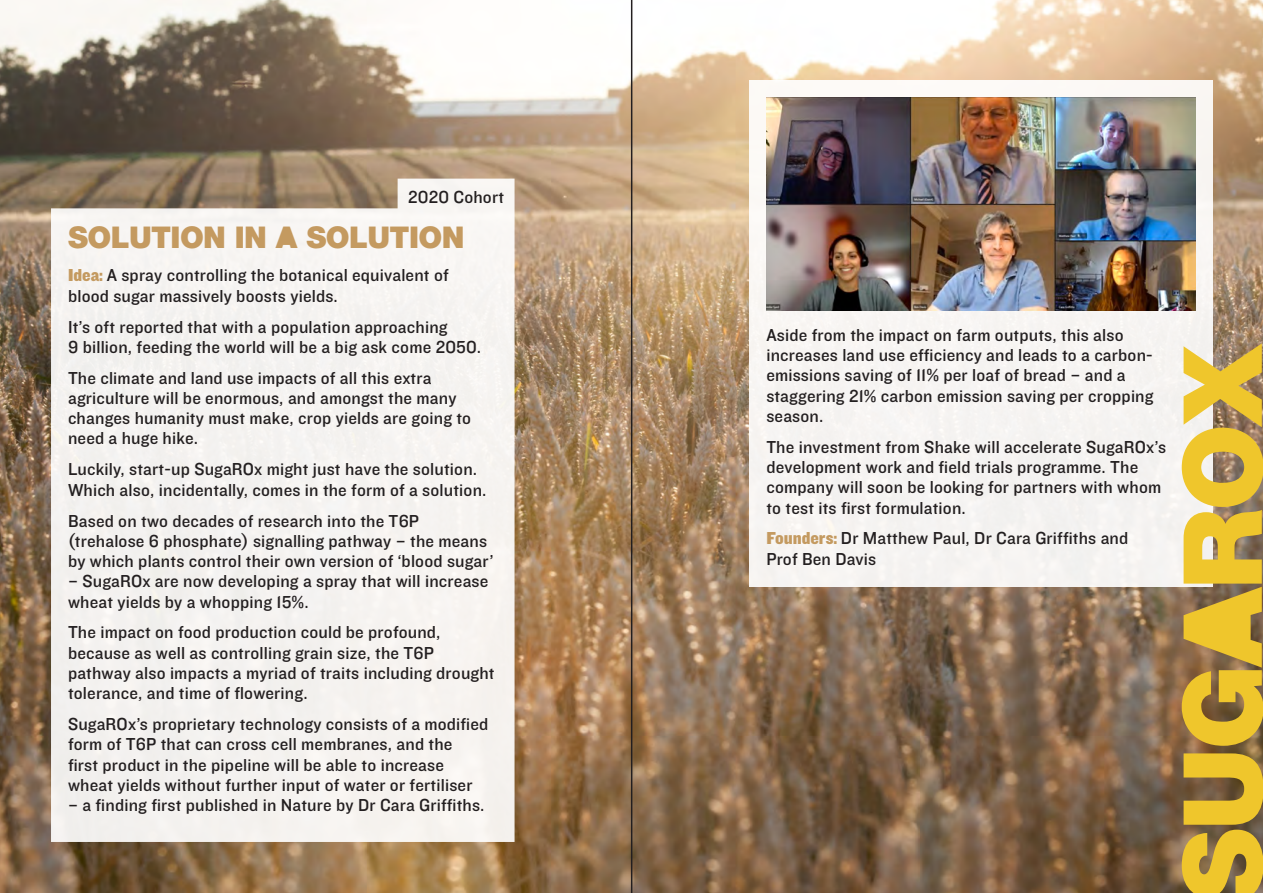
<style>
.page{position:relative;width:1263px;height:893px;background:#fff}
.page>*{position:absolute;margin:0;border:0;box-sizing:border-box;transform-origin:0 0}
.t1{font:900 109.5px "Helvetica Neue LT";letter-spacing:-.02em;color:#efc62c}
.t2{font:900 30px "Helvetica Neue LT";letter-spacing:-.02em;color:#c49a60}
.t3{font:18px/20.2px "Knockout HTF31 Junior Middlewt";letter-spacing:.01em;color:#231f20}
.s1{font-family:"Knockout HTF71 Full Middlewt";color:#c49a60}
</style>
<div class="page">
<img style="left:0;top:0;width:1263px;height:893px">
<div style="left:51px;top:179px;width:463px;height:663px;background:#f5f3f0"></div>
<div style="left:749px;top:81px;width:464px;height:506px;background:#f6f4f2"></div>
<hr style="left:631px;top:0;width:1px;height:893px;background:#231f20">
<div style="left:283px;top:233px;width:8px;height:8px;background:#c49a60"></div>
<div style="left:1203px;top:614px;width:35px;height:24px;background:#efc62c"></div>
<img style="left:766px;top:98px;width:430px;height:212px">
<p class="t3" style="left:408px;top:187px;width:97px">2020 Cohort</p>
<p class="t2" style="left:68px;top:220px;width:398px">SOLUTION IN A SOLUTION</p>
<p class="t3" style="left:68px;top:266px;width:382px"><span class="s1">Idea:</span> A spray controlling the botanical equivalent of blood sugar massively boosts yields.</p>
<p class="t3" style="left:68px;top:317px;width:415px">It’s oft reported that with a population approaching<br>9 billion, feeding the world will be a big ask come 2050.</p>
<p class="t3" style="left:68px;top:368px;width:405px">The climate and land use impacts of all this extra agriculture will be enormous, and amongst the many changes humanity must make, crop yields are going to need a huge hike.</p>
<p class="t3" style="left:68px;top:460px;width:420px">Luckily, start-up SugaROx might just have the solution.<br>Which also, incidentally, comes in the form of a solution.</p>
<p class="t3" style="left:68px;top:511px;width:427px">Based on two decades of research into the T6P (trehalose 6 phosphate) signalling pathway – the means by which plants control their own version of ‘blood sugar’</p>
<p class="t3" style="left:68px;top:572px;width:422px">– SugaROx are now developing a spray that will increase wheat yields by a whopping 15%.</p>
<p class="t3" style="left:68px;top:623px;width:428px">The impact on food production could be profound, because as well as controlling grain size, the T6P pathway also impacts a myriad of traits including drought tolerance, and time of flowering.</p>
<p class="t3" style="left:68px;top:714px;width:422px">SugaROx’s proprietary technology consists of a modified form of T6P that can cross cell membranes, and the<br>first product in the pipeline will be able to increase wheat yields without further input of water or fertiliser</p>
<p class="t3" style="left:68px;top:795px;width:418px">– a finding first published in Nature by Dr Cara Griffiths.</p>
<p class="t3" style="left:766px;top:325px;width:389px">Aside from the impact on farm outputs, this also increases land use efficiency and leads to a carbon&shy;emissions saving of 11% per loaf of bread – and a staggering 21% carbon emission saving per cropping season.</p>
<p class="t3" style="left:766px;top:437px;width:401px">The investment from Shake will accelerate SugaROx’s development work and field trials programme. The company will soon be looking for partners with whom to test its first formulation.</p>
<p class="t3" style="left:766px;top:529px;width:363px"><span class="s1">Founders:</span> Dr Matthew Paul, Dr Cara Griffiths and<br>Prof Ben Davis</p>
<p class="t1" style="left:1157px;top:901px;width:561px;rotate:-90deg">SUGAROX</p>
</div>
